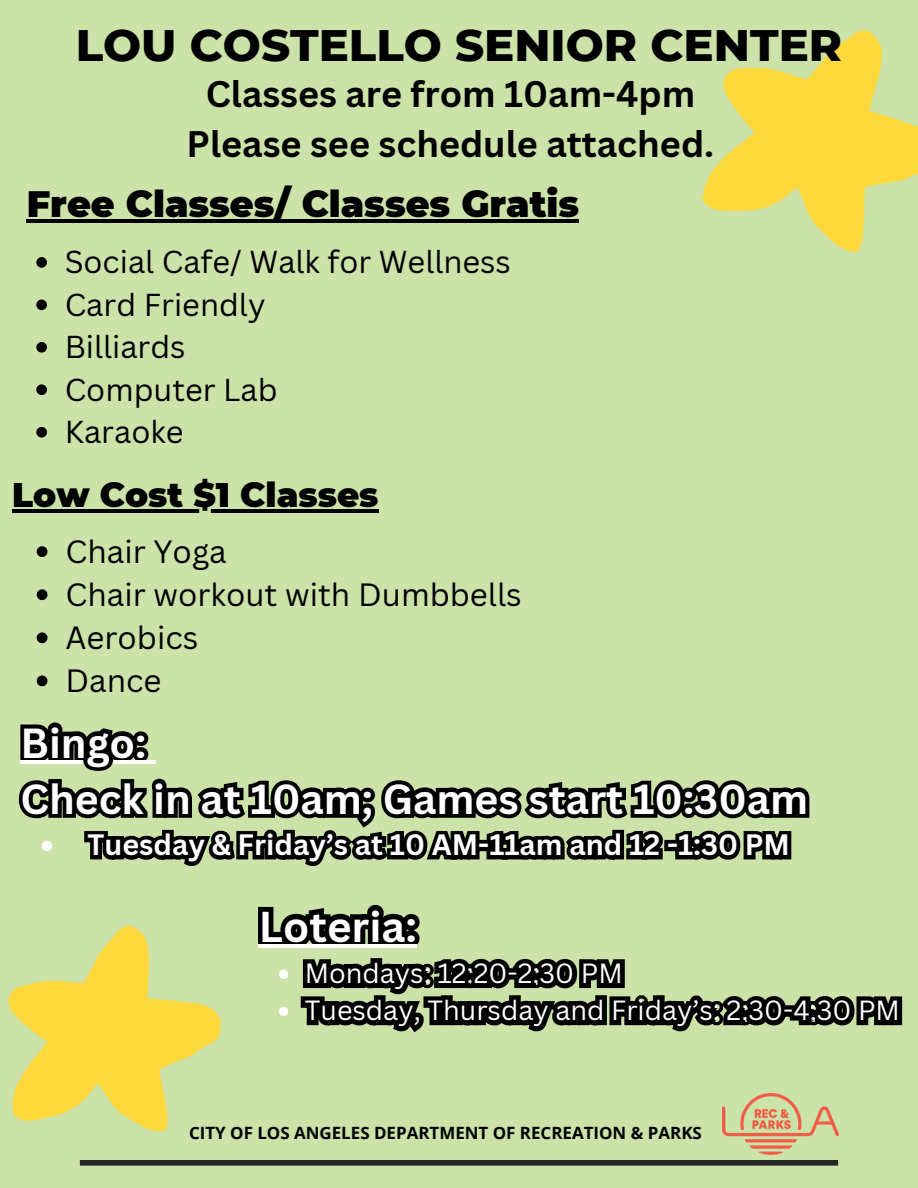
<style>
.page{position:relative;width:918px;height:1188px;background:#cbe2a8}
.page>*{position:absolute;margin:0;border:0;box-sizing:border-box;transform-origin:0 0}
.t1{font:800 45px "Montserrat";color:#000}
.t2{font:700 42px "Canva Sans";color:#fff}
.t3{font:700 40.8px/56.2px "Canva Sans";color:#fff}
.t4{font:900 36.6px "Montserrat";color:#000}
.t5{font:700 36px/49.5px "Canva Sans";color:#000;text-align:center}
.t6{font:900 34.05px "Montserrat";color:#000}
.t7{font:31.35px "Canva Sans";color:#000}
.t8{font:30.9px "Canva Sans";color:#000}
.t9{font:700 28.65px "Canva Sans";color:#fff}
.t10{font:27px "Canva Sans";color:#fff}
.t11{font:700 16.95px "Open Sans";color:#000}
</style>
<div class="page">
<div style="left:80px;top:1160px;width:758px;height:6px;background:#272525"></div>
<img style="left:723px;top:1094px;width:115px;height:60px">
<svg style="left:702px;top:30px;width:216px;height:222px;fill:#ffd83b"></svg>
<svg style="left:8px;top:925px;width:213px;height:206px;fill:#ffd83b"></svg>
<hr style="left:27px;top:219px;width:552px;height:4px;background:#000">
<svg style="left:36px;top:257px;width:11px;height:11px"></svg>
<svg style="left:36px;top:300px;width:11px;height:10px"></svg>
<svg style="left:36px;top:342px;width:11px;height:11px"></svg>
<svg style="left:36px;top:384px;width:11px;height:11px"></svg>
<svg style="left:36px;top:427px;width:11px;height:10px"></svg>
<hr style="left:12px;top:509px;width:366px;height:4px;background:#000">
<svg style="left:37px;top:546px;width:10px;height:11px"></svg>
<svg style="left:37px;top:589px;width:10px;height:11px"></svg>
<svg style="left:37px;top:632px;width:10px;height:11px"></svg>
<svg style="left:37px;top:676px;width:10px;height:10px"></svg>
<svg style="left:18px;top:778px;width:792px;height:45px"></svg>
<svg style="left:84px;top:823px;width:708px;height:43px"></svg>
<svg style="left:20px;top:722px;width:136px;height:49px"></svg>
<svg style="left:42px;top:841px;width:10px;height:10px"></svg>
<svg style="left:258px;top:904px;width:645px;height:129px"></svg>
<h3 class="t1" style="left:76px;top:18px;width:768px">LOU COSTELLO SENIOR CENTER</h3>
<p class="t5" style="left:187px;top:68px;width:529px">Classes are from 10am-4pm<br>Please see schedule attached.</p>
<h3 class="t4" style="left:27px;top:181px;width:554px">Free Classes/ Classes Gratis</h3>
<p class="t8" style="left:65px;top:240px;width:448px">Social Cafe/ Walk for Wellness</p>
<p class="t8" style="left:65px;top:283px;width:202px">Card Friendly</p>
<p class="t8" style="left:65px;top:325px;width:122px">Billiards</p>
<p class="t8" style="left:65px;top:368px;width:214px">Computer Lab</p>
<p class="t8" style="left:65px;top:410px;width:120px">Karaoke</p>
<h3 class="t6" style="left:12px;top:474px;width:368px">Low Cost $1 Classes</h3>
<p class="t7" style="left:66px;top:529px;width:163px">Chair Yoga</p>
<p class="t7" style="left:66px;top:573px;width:458px">Chair workout with Dumbbells</p>
<p class="t7" style="left:66px;top:616px;width:134px">Aerobics</p>
<p class="t7" style="left:66px;top:659px;width:98px">Dance</p>
<h3 class="t3" style="left:21px;top:714px;width:789px">Bingo:<br>Check in at 10am; Games start 10:30am</h3>
<p class="t9" style="left:88px;top:825px;width:704px">Tuesday &amp; Friday’s at 10 AM-11am and 12 -1:30 PM</p>
<h2 class="t2" style="left:259px;top:897px;width:160px">Loteria:</h2>
<p class="t10" style="left:305px;top:954px;width:319px">Mondays: 12:20-2:30 PM</p>
<p class="t10" style="left:305px;top:992px;width:597px">Tuesday, Thursday and Friday’s: 2:30-4:30 PM</p>
<h1 class="t11" style="left:189px;top:1121px;width:514px">CITY OF LOS ANGELES DEPARTMENT OF RECREATION &amp; PARKS</h1>
</div>
